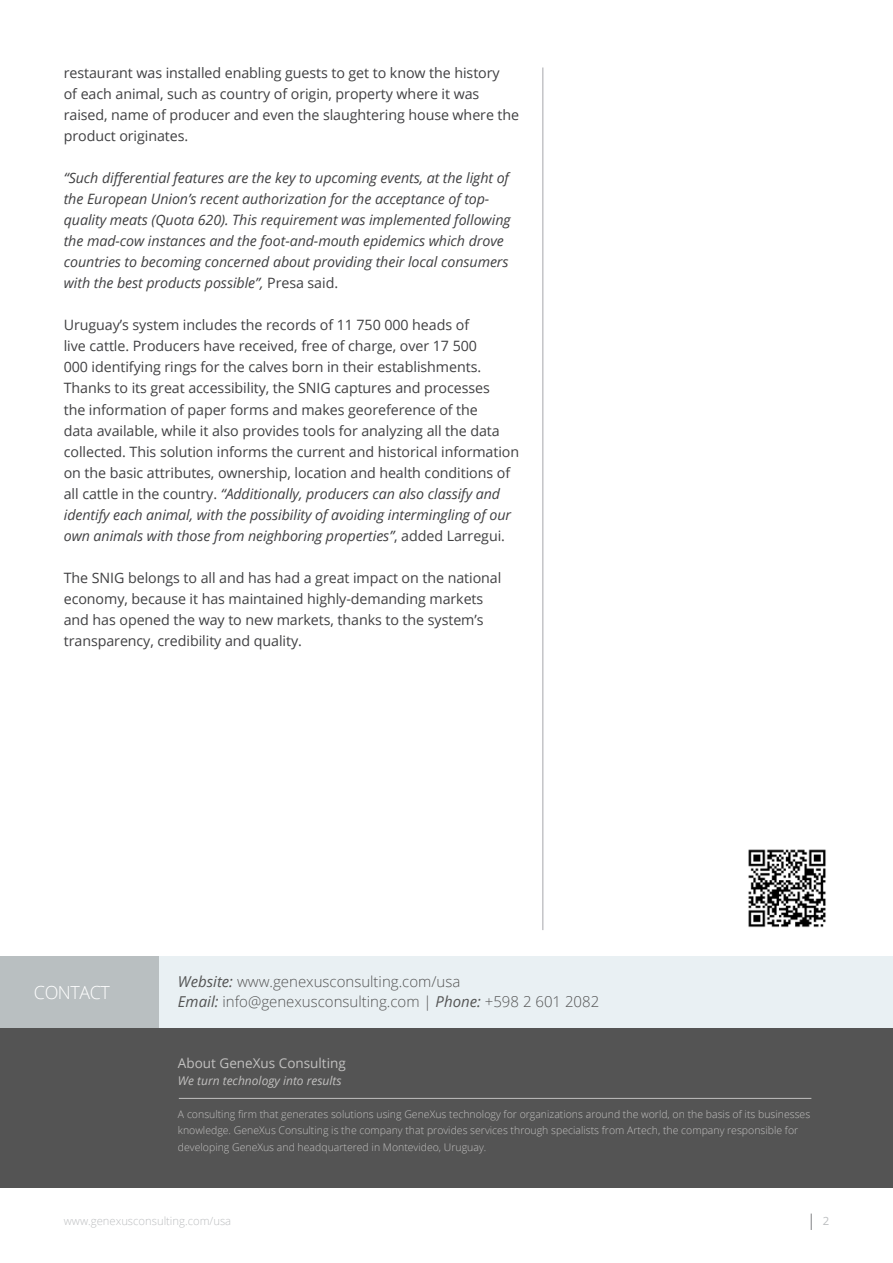
<style>
.page{position:relative;width:893px;height:1263px;background:#fff}
.page>*{position:absolute;margin:0;border:0;box-sizing:border-box;transform-origin:0 0}
.t1{font:300 18px "Open Sans";letter-spacing:-.025em;color:#fff}
.t2{font:300 15px/19.5px "Open Sans";color:#545454}
.t3{font:14.25px/21px "Open Sans";letter-spacing:-.005em;color:#404042}
.t4{font:italic 14.25px/21px "Open Sans";letter-spacing:-.005em;color:#404042}
.t5{font:13.5px "Open Sans";color:#c2c1c0}
.t6{font:italic 12px "Open Sans";color:#c2c1c0}
.t7{font:11.4px "Open Sans";color:#bcbec0}
.t8{font:300 11.25px "Open Sans";color:#bcbec0}
.t9{font:300 10.5px/16.5px "Open Sans";color:#c2c1c0}
.s1{font-style:normal}
.s2{font-style:italic}
.s3{font-weight:400;font-style:italic}
</style>
<div class="page">
<svg style="left:811px;top:1213px;width:1px;height:17px"></svg>
<hr style="left:543px;top:68px;width:1px;height:862px;background:#a6a6ab">
<div style="left:0;top:956px;width:893px;height:72px;background:#e9f0f3"></div>
<div style="left:0;top:1028px;width:893px;height:160px;background:#545454"></div>
<hr style="left:179px;top:1098px;width:632px;height:1px;background:#c2c1c0">
<div style="left:0;top:956px;width:158px;height:72px;background:#b9bfc1"></div>
<img style="left:748px;top:849px;width:78px;height:79px">
<p class="t3" style="left:64px;top:62px;width:457px">restaurant was installed enabling guests to get to know the history<br>of each animal, such as country of origin, property where it was raised, name of producer and even the slaughtering house where the product originates.</p>
<p class="t4" style="left:64px;top:167px;width:448px">“Such differential features are the key to upcoming events, at the light of the European Union’s recent authorization for the acceptance of top&shy;quality meats (Quota 620). This requirement was implemented following the mad-cow instances and the foot-and-mouth epidemics which drove countries to becoming concerned about providing their local consumers with the best products possible”, <span class="s1">Presa said.</span></p>
<p class="t3" style="left:64px;top:314px;width:457px">Uruguay’s system includes the records of 11 750 000 heads of<br>live cattle. Producers have received, free of charge, over 17 500<br>000 identifying rings for the calves born in their establishments.<br>Thanks to its great accessibility, the SNIG captures and processes<br>the information of paper forms and makes georeference of the<br>data available, while it also provides tools for analyzing all the data collected. This solution informs the current and historical information on the basic attributes, ownership, location and health conditions of all cattle in the country. <span class="s2">“Additionally, producers can also classify and identify each animal, with the possibility of avoiding intermingling of our own animals with those from neighboring properties”</span>, added Larregui.</p>
<p class="t3" style="left:64px;top:566px;width:439px">The SNIG belongs to all and has had a great impact on the national economy, because it has maintained highly-demanding markets and has opened the way to new markets, thanks to the system’s transparency, credibility and quality.</p>
<p class="t1" style="left:34px;top:980px;width:78px">CONTACT</p>
<p class="t2" style="left:178px;top:971px;width:423px"><span class="s3">Website:</span> www.genexusconsulting.com/usa<br><span class="s3">Email:</span> info@genexusconsulting.com | <span class="s3">Phone:</span> +598 2 601 2082</p>
<p class="t5" style="left:178px;top:1054px;width:169px">About GeneXus Consulting</p>
<p class="t6" style="left:178px;top:1072px;width:165px">We turn technology into results</p>
<p class="t9" style="left:178px;top:1105px;width:634px">A consulting firm that generates solutions using GeneXus technology for organizations around the world, on the basis of its businesses knowledge. GeneXus Consulting is the company that provides services through specialists from Artech, the company responsible for developing GeneXus and headquartered in Montevideo, Uruguay.</p>
<p class="t8" style="left:64px;top:1213px;width:169px">www.genexusconsulting.com/usa</p>
<p class="t7" style="left:823px;top:1213px;width:8px">2</p>
</div>
